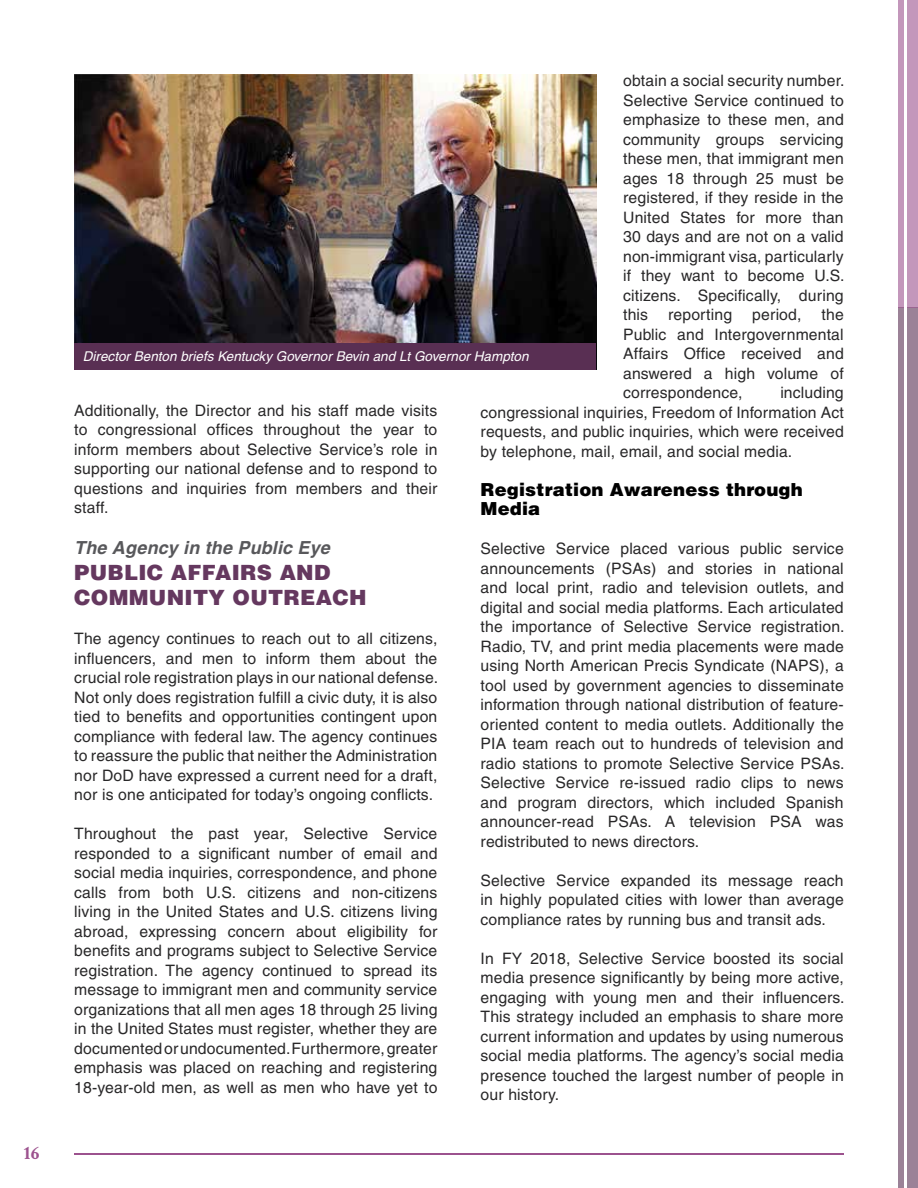
<style>
.page{position:relative;width:918px;height:1188px;background:#fff}
.page>*{position:absolute;margin:0;border:0;box-sizing:border-box;transform-origin:0 0}
.t1{font:900 21px "Helvetica";letter-spacing:.015em;color:#65385f}
.t2{font:700 19.5px "Crimson Text";color:#9c528e}
.t3{font:900 18px/19.5px "Helvetica";letter-spacing:.01em;color:#000}
.t4{font:italic 700 18px "Helvetica";letter-spacing:.01em;color:#58585b}
.t5{font:15.75px/19.5px "Helvetica";letter-spacing:.01em;color:#292829;text-align:justify}
.t6{font:italic 13.5px "Helvetica";color:#fff}
</style>
<div class="page">
<hr style="left:74px;top:1153px;width:770px;height:2px;background:#9c528e">
<div style="left:907px;top:307px;width:11px;height:881px;background:#9b8297"></div>
<div style="left:898px;top:307px;width:5px;height:881px;background:#9b8297"></div>
<div style="left:907px;top:0;width:11px;height:307px;background:#c397bb"></div>
<div style="left:898px;top:0;width:5px;height:307px;background:#c397bb"></div>
<img style="left:74px;top:74px;width:522px;height:269px">
<div style="left:74px;top:343px;width:522px;height:27px;background:#592f53"></div>
<p class="t2" style="left:24px;top:1141px;width:17px">16</p>
<p class="t5" style="left:623px;top:71px;width:223px">obtain a social security number.<br>Selective Service continued to emphasize to these men, and community groups servicing these men, that immigrant men ages 18 through 25 must be registered, if they reside in the United States for more than 30 days and are not on a valid non-immigrant visa, particularly if they want to become U.S. citizens. Specifically, during this</p>
<p class="t5" style="left:623px;top:305px;width:222px;text-indent:198px">the Public and Intergovernmental Affairs Office received and answered a high volume of correspondence,</p>
<p class="t5" style="left:668px;top:305px;width:66px">reporting</p>
<p class="t5" style="left:752px;top:305px;width:51px">period,</p>
<p class="t6" style="left:83px;top:348px;width:447px">Director Benton briefs Kentucky Governor Bevin and Lt Governor Hampton</p>
<p class="t5" style="left:481px;top:383px;width:365px;text-indent:300px">including congressional inquiries, Freedom of Information Act requests, and public inquiries, which were received by telephone, mail, email, and social media.</p>
<p class="t3" style="left:481px;top:479px;width:324px">Registration Awareness through<br>Media</p>
<p class="t5" style="left:481px;top:539px;width:366px">Selective Service placed various public service announcements (PSAs) and stories in national and local print, radio and television outlets, and digital and social media platforms. Each articulated the importance of Selective Service registration.<br>Radio, TV, and print media placements were made using North American Precis Syndicate (NAPS), a tool used by government agencies to disseminate information through national distribution of feature&shy;oriented content to media outlets. Additionally the PIA team reach out to hundreds of television and radio stations to promote Selective Service PSAs.<br>Selective Service re-issued radio clips to news and program directors, which included Spanish announcer-read PSAs. A television PSA was redistributed to news directors.</p>
<p class="t5" style="left:481px;top:871px;width:365px">Selective Service expanded its message reach in highly populated cities with lower than average compliance rates by running bus and transit ads.</p>
<p class="t5" style="left:481px;top:949px;width:366px">In FY 2018, Selective Service boosted its social media presence significantly by being more active, engaging with young men and their influencers.<br>This strategy included an emphasis to share more current information and updates by using numerous social media platforms. The agency’s social media presence touched the largest number of people in our history.</p>
<p class="t5" style="left:74px;top:400px;width:365px">Additionally, the Director and his staff made visits to congressional offices throughout the year to inform members about Selective Service’s role in supporting our national defense and to respond to questions and inquiries from members and their staff.</p>
<p class="t4" style="left:74px;top:537px;width:257px">The Agency in the Public Eye</p>
<h1 class="t1" style="left:74px;top:559px;width:64px">PUBLIC</h1>
<h1 class="t1" style="left:171px;top:559px;width:59px">AFFAIR</h1>
<h1 class="t1" style="left:257px;top:559px;width:75px">S AN D</h1>
<h1 class="t1" style="left:74px;top:584px;width:91px">COMMUNIT</h1>
<h1 class="t1" style="left:209px;top:584px;width:42px">Y OUTREACH</h1>
<p class="t5" style="left:74px;top:629px;width:366px">The agency continues to reach out to all citizens, influencers, and men to inform them about the crucial role registration plays in our national defense.<br>Not only does registration fulfill a civic duty, it is also tied to benefits and opportunities contingent upon compliance with federal law. The agency continues to reassure the public that neither the Administration nor DoD have expressed a current need for a draft, nor is one anticipated for today’s ongoing conflicts.</p>
<p class="t5" style="left:74px;top:824px;width:365px">Throughout the past year, Selective Service responded to a significant number of email and social media inquiries, correspondence, and phone calls from both U.S. citizens and non-citizens living in the United States and U.S. citizens living abroad, expressing concern about eligibility for benefits and programs subject to Selective Service registration. The agency continued to spread its message to immigrant men and community service organizations that all men ages 18 through 25 living in the United States must register, whether they are documented or undocumented. Furthermore, greater emphasis was placed on reaching and registering 18-year-old men, as well as men who have yet to</p>
</div>
